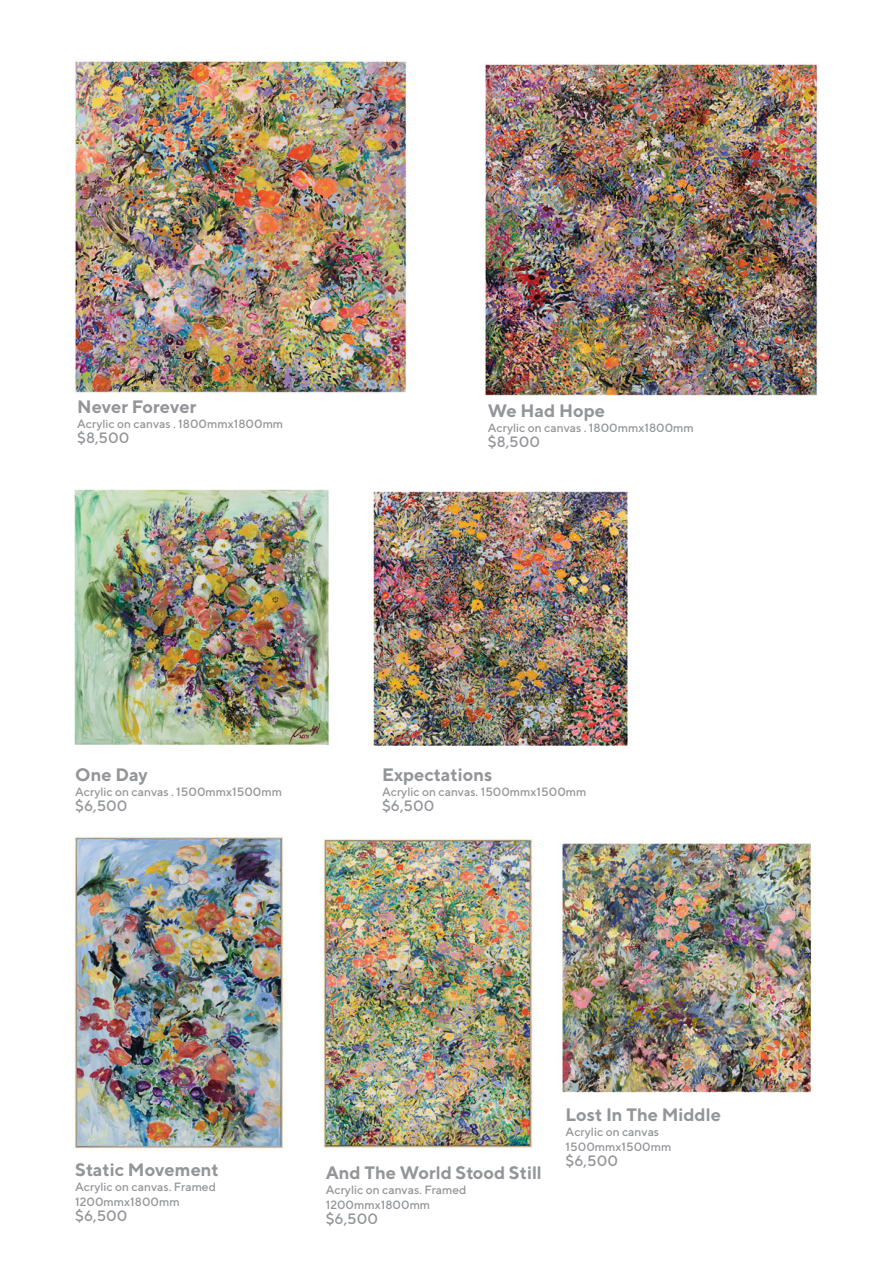
<style>
.page{position:relative;width:893px;height:1263px;background:#fff}
.page>*{position:absolute;margin:0;border:0;box-sizing:border-box;transform-origin:0 0}
.t1{font:700 18px "TT Norms";color:#939598}
.t2{font:500 15px "TT Norms";color:#939598}
.t3{font:500 12px/15px "TT Norms";color:#939598}
</style>
<div class="page">
<img style="left:562px;top:843px;width:250px;height:250px">
<img style="left:323px;top:839px;width:210px;height:309px">
<img style="left:74px;top:837px;width:210px;height:312px">
<img style="left:75px;top:61px;width:332px;height:333px">
<img style="left:485px;top:64px;width:333px;height:333px">
<img style="left:373px;top:491px;width:255px;height:255px">
<img style="left:74px;top:489px;width:255px;height:256px">
<h1 class="t1" style="left:77px;top:396px;width:121px">Never Forever</h1>
<p class="t3" style="left:77px;top:416px;width:208px">Acrylic on canvas . 1800mmx1800mm</p>
<p class="t2" style="left:77px;top:429px;width:54px">$8,500</p>
<h1 class="t1" style="left:488px;top:399px;width:119px">We Had Hope</h1>
<p class="t3" style="left:488px;top:420px;width:208px">Acrylic on canvas . 1800mmx1800mm</p>
<p class="t2" style="left:488px;top:432px;width:54px">$8,500</p>
<h1 class="t1" style="left:75px;top:763px;width:74px">One Day</h1>
<p class="t3" style="left:75px;top:784px;width:208px">Acrylic on canvas . 1500mmx1500mm</p>
<p class="t2" style="left:75px;top:796px;width:54px">$6,500</p>
<h1 class="t1" style="left:382px;top:763px;width:112px">Expectations</h1>
<p class="t3" style="left:382px;top:784px;width:206px">Acrylic on canvas. 1500mmx1500mm</p>
<p class="t2" style="left:382px;top:796px;width:54px">$6,500</p>
<h1 class="t1" style="left:75px;top:1158px;width:145px">Static Movement</h1>
<p class="t3" style="left:75px;top:1179px;width:142px">Acrylic on canvas. Framed<br>1200mmx1800mm</p>
<p class="t2" style="left:75px;top:1206px;width:54px">$6,500</p>
<h1 class="t1" style="left:326px;top:1161px;width:218px">And The World Stood Still</h1>
<p class="t3" style="left:326px;top:1181px;width:142px">Acrylic on canvas. Framed<br>1200mmx1800mm</p>
<p class="t2" style="left:326px;top:1209px;width:54px">$6,500</p>
<h1 class="t1" style="left:566px;top:1103px;width:157px">Lost In The Middle</h1>
<p class="t3" style="left:566px;top:1124px;width:107px">Acrylic on canvas<br>1500mmx1500mm</p>
<p class="t2" style="left:566px;top:1151px;width:54px">$6,500</p>
</div>
